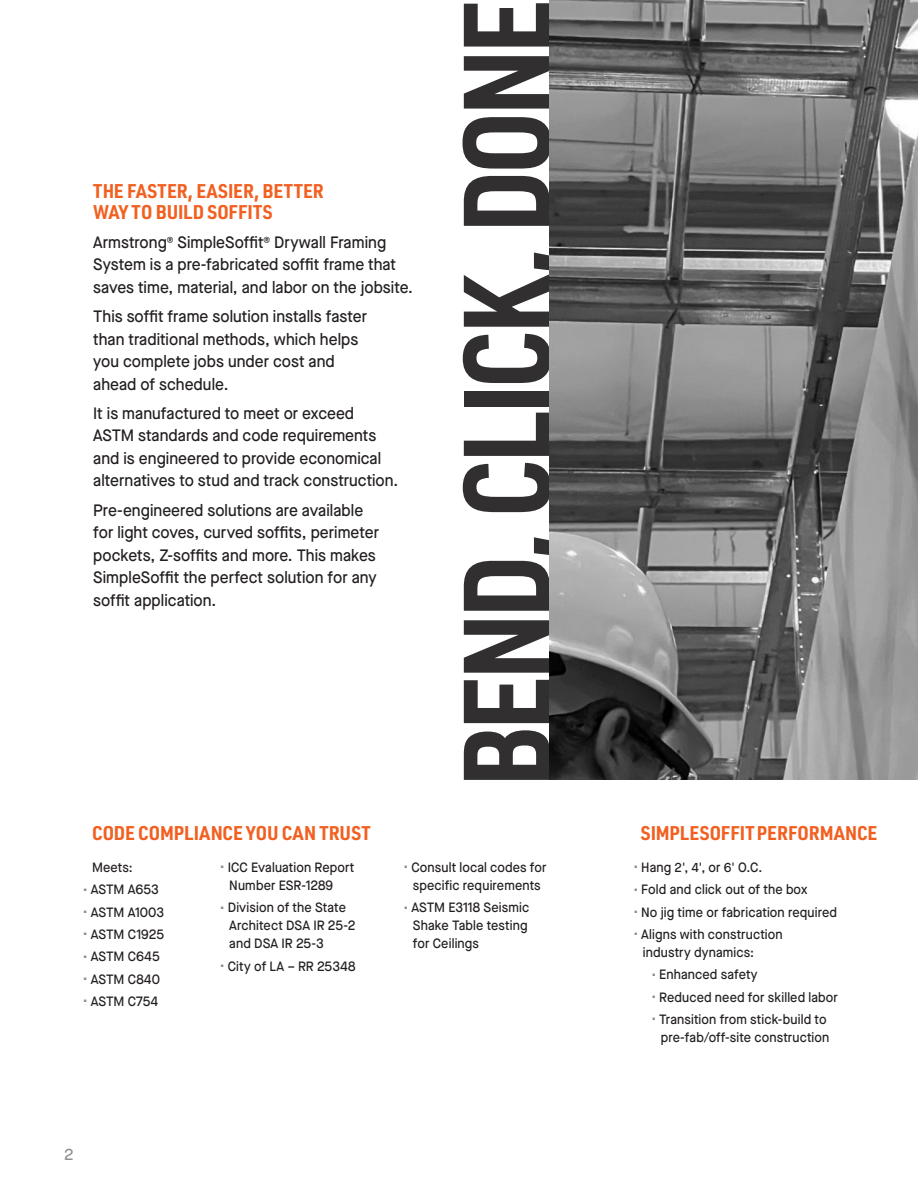
<style>
.page{position:relative;width:918px;height:1188px;background:#fff}
.page>*{position:absolute;margin:0;border:0;box-sizing:border-box;transform-origin:0 0}
.t1{font:700 120.3px "URWDIN Semi Cond";letter-spacing:-.04em;color:#312f30;scale:.9 1}
.TOC_Subheads_Red_23{font:700 19.5px "URWDIN Semi Cond";letter-spacing:.005em;color:#f26021}
.TOC_Text_23{font:500 16.5px/22.5px "Maison Neue";letter-spacing:.005em;color:#231f20;scale:.95 1}
.t2{font:500 16.5px "Maison Neue";color:#8f9194}
.Bullets_23{font:500 13.5px/18px "Maison Neue";letter-spacing:.01em;color:#231f20;scale:.95 1}
</style>
<div class="page">
<img style="left:550px;top:0;width:368px;height:780px">
<p class="TOC_Subheads_Red_23" style="left:93px;top:177px;width:232px">THE FASTER, EASIER, BETTER</p>
<p class="TOC_Subheads_Red_23" style="left:93px;top:198px;width:181px">WAY TO BUILD SOFFITS</p>
<p class="TOC_Text_23" style="left:93px;top:231px;width:338px">Armstrong<sup>®</sup> SimpleSoffit<sup>®</sup> Drywall Framing<br>System is a pre-fabricated soffit frame that saves time, material, and labor on the jobsite.</p>
<p class="TOC_Text_23" style="left:93px;top:305px;width:290px">This soffit frame solution installs faster than traditional methods, which helps you complete jobs under cost and ahead of schedule.</p>
<p class="TOC_Text_23" style="left:93px;top:402px;width:323px">It is manufactured to meet or exceed ASTM standards and code requirements and is engineered to provide economical alternatives to stud and track construction.</p>
<p class="TOC_Text_23" style="left:93px;top:498px;width:302px">Pre-engineered solutions are available for light coves, curved soffits, perimeter pockets, Z-soffits and more. This makes SimpleSoffit the perfect solution for any soffit application.</p>
<p class="t1" style="left:424px;top:787px;width:877px;rotate:-90deg">BEND, CLICK, DONE</p>
<p class="TOC_Subheads_Red_23" style="left:92px;top:820px;width:280px">CODE COMPLIANCE YOU CAN TRUST</p>
<p class="TOC_Subheads_Red_23" style="left:641px;top:820px;width:238px">SIMPLESOFFIT PERFORMANCE</p>
<p class="Bullets_23" style="left:92px;top:858px;width:44px">Meets:</p>
<p class="Bullets_23" style="left:83px;top:880px;width:81px"><sup>.</sup> ASTM A653</p>
<p class="Bullets_23" style="left:83px;top:903px;width:87px"><sup>.</sup> ASTM A1003</p>
<p class="Bullets_23" style="left:83px;top:925px;width:86px"><sup>.</sup> ASTM C1925</p>
<p class="Bullets_23" style="left:83px;top:947px;width:82px"><sup>.</sup> ASTM C645</p>
<p class="Bullets_23" style="left:83px;top:970px;width:82px"><sup>.</sup> ASTM C840</p>
<p class="Bullets_23" style="left:83px;top:992px;width:80px"><sup>.</sup> ASTM C754</p>
<p class="Bullets_23" style="left:229px;top:858px;width:133px;text-indent:-9px"><sup>.</sup> ICC Evaluation Report<br>Number ESR-1289</p>
<p class="Bullets_23" style="left:229px;top:898px;width:134px;text-indent:-9px"><sup>.</sup> Division of the State<br>Architect DSA IR 25-2 and DSA IR 25-3</p>
<p class="Bullets_23" style="left:220px;top:957px;width:144px"><sup>.</sup> City of LA – RR 25348</p>
<p class="Bullets_23" style="left:404px;top:858px;width:152px;text-align:center"><sup>.</sup> Consult local codes for specific requirements</p>
<p class="Bullets_23" style="left:413px;top:898px;width:124px;text-indent:-9px"><sup>.</sup> ASTM E3118 Seismic<br>Shake Table testing for Ceilings</p>
<p class="Bullets_23" style="left:634px;top:858px;width:137px"><sup>.</sup> Hang 2', 4', or 6' O.C.</p>
<p class="Bullets_23" style="left:634px;top:880px;width:184px"><sup>.</sup> Fold and click out of the box</p>
<p class="Bullets_23" style="left:634px;top:903px;width:215px"><sup>.</sup> No jig time or fabrication required</p>
<p class="Bullets_23" style="left:643px;top:925px;width:149px;text-indent:-9px"><sup>.</sup> Aligns with construction industry dynamics:</p>
<p class="Bullets_23" style="left:652px;top:965px;width:113px"><sup>.</sup> Enhanced safety</p>
<p class="Bullets_23" style="left:652px;top:988px;width:198px"><sup>.</sup> Reduced need for skilled labor</p>
<p class="Bullets_23" style="left:652px;top:1010px;width:188px;text-align:right"><sup>.</sup> Transition from stick-build to pre-fab/off-site construction</p>
<p class="t2" style="left:64px;top:1143px;width:11px">2</p>
</div>
